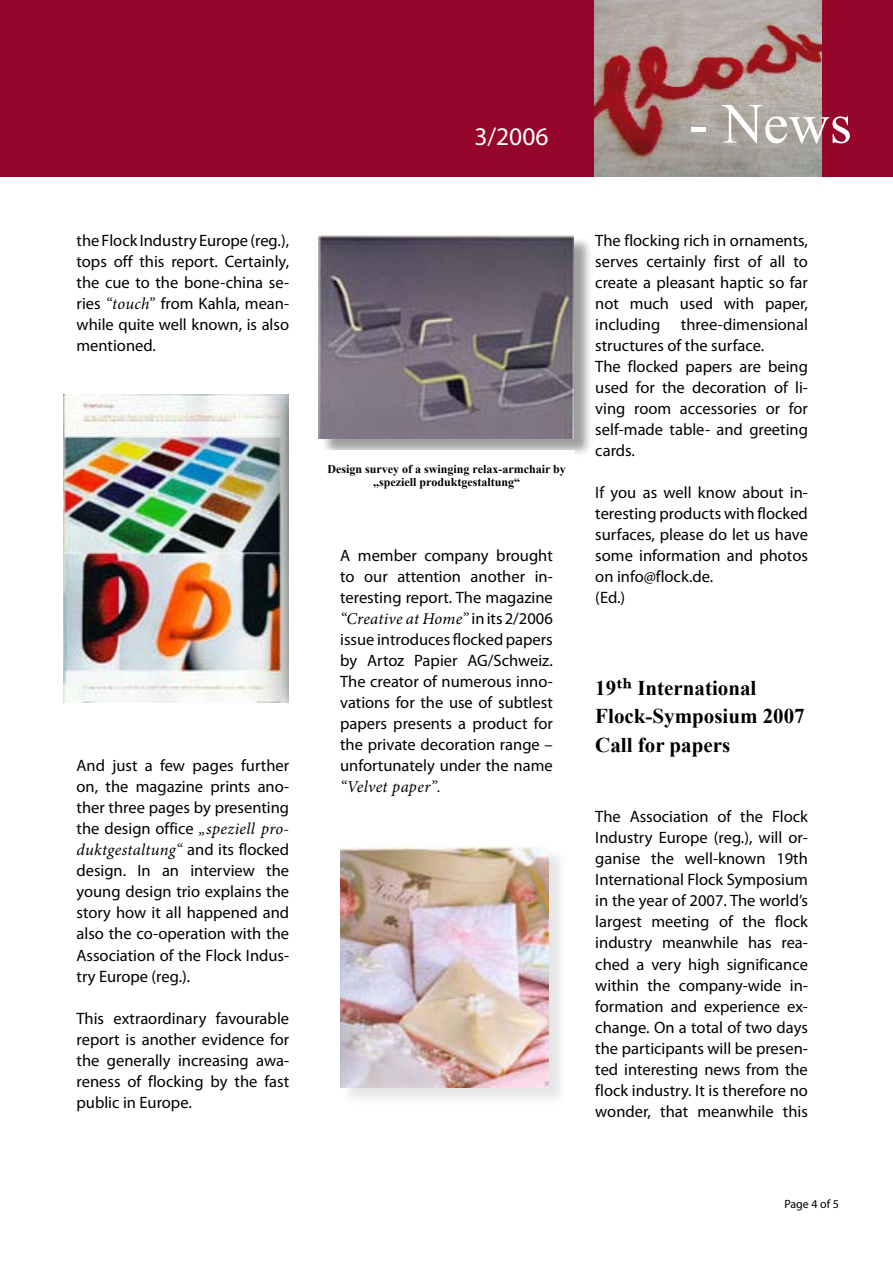
<style>
.page{position:relative;width:893px;height:1263px;background:#fff}
.page>*{position:absolute;margin:0;border:0;box-sizing:border-box;transform-origin:0 0}
.t1{font:57px "Times New Roman";color:#fff}
.t2{font:25.5px "Myriad Pro";color:#fff}
.t3{font:700 21px/28.5px "Times New Roman";color:#000}
.t4{font:16.5px/21px "Myriad Pro";color:#000;text-align:justify}
.t5{font:italic 16.5px "Minion Pro";letter-spacing:.015em;color:#000}
.t6{font:700 12px/13.5px "Times New Roman";color:#000;text-align:center}
.t7{font:12px "Myriad Pro";color:#000}
.s1{font-family:"Minion Pro";font-style:italic}
.s2{font-family:"Myriad Pro";font-style:normal}
.s3{font-family:"Minion Pro";font-size:24px}
</style>
<div class="page">
<svg style="left:0;top:0;width:893px;height:176px;background:#9a2841"></svg>
<img style="left:64px;top:395px;width:225px;height:307px">
<div style="left:320px;top:236px;width:274px;height:222px;background:#000;opacity:.38"></div>
<img style="left:319px;top:235px;width:255px;height:203px">
<div style="left:319px;top:450px;width:255px;height:48px;background:#fff"></div>
<div style="left:342px;top:848px;width:226px;height:259px;background:#dddedf;opacity:.75"></div>
<img style="left:340px;top:846px;width:208px;height:241px">
<p class="t4" style="left:77px;top:230px;width:214px">the Flock Industry Europe (reg.), tops off this report. Certainly, the cue to the bone-china se&shy;ries <span class="s1">“touch”</span> from Kahla, mean&shy;while quite well known, is also mentioned.</p>
<p class="t4" style="left:77px;top:755px;width:214px">And just a few pages further on, the magazine prints ano&shy;ther three pages by presenting the design office <span class="s1">„speziell pro-</span></p>
<p class="t5" style="left:77px;top:839px;width:214px">duktgestaltung“ <span class="s2">and its flocked</span></p>
<p class="t4" style="left:77px;top:860px;width:214px">design. In an interview the young design trio explains the story how it all happened and also the co-operation with the Association of the Flock Indus&shy;try Europe (reg.).</p>
<p class="t4" style="left:77px;top:1007px;width:214px">This extraordinary favourable report is another evidence for the generally increasing awa&shy;reness of flocking by the fast public in Europe.</p>
<h2 class="t2" style="left:474px;top:121px;width:76px">3/2006</h2>
<h1 class="t1" style="left:689px;top:85px;width:165px">- News</h1>
<p class="t6" style="left:328px;top:461px;width:240px">Design survey of a swinging relax-armchair by „speziell produktgestaltung“</p>
<p class="t4" style="left:340px;top:545px;width:214px">A member company brought to our attention another in&shy;teresting report. The magazine</p>
<p class="t5" style="left:340px;top:608px;width:214px">“Creative at Home” <span class="s2">in its 2/2006</span></p>
<p class="t4" style="left:340px;top:629px;width:214px">issue introduces flocked papers by Artoz Papier AG/Schweiz.<br>The creator of numerous inno&shy;vations for the use of subtlest papers presents a product for the private decoration range – unfortunately under the name</p>
<p class="t5" style="left:340px;top:776px;width:102px">“Velvet paper”.</p>
<p class="t4" style="left:595px;top:230px;width:214px">The flocking rich in ornaments, serves certainly first of all to create a pleasant haptic so far not much used with paper, including</p>
<p class="t4" style="left:595px;top:314px;width:214px;text-align:left;text-indent:86px">three-dimensional structures of the surface.<br>The flocked papers are being used for the decoration of li&shy;ving room accessories or for self-made table- and greeting cards.</p>
<p class="t4" style="left:595px;top:482px;width:214px;text-align:left">If you as well know about in&shy;teresting products with flocked surfaces, please do let us have some information and photos on info@flock.de.<br>(Ed.)</p>
<p class="t3" style="left:595px;top:673px;width:211px">19<span class="s3">th</span> International<br>Flock-Symposium 2007<br>Call for papers</p>
<p class="t4" style="left:595px;top:806px;width:214px">The Association of the Flock Industry Europe (reg.), will or&shy;ganise the well-known 1 9th International Flock Symposium in the year of 2007. The world’s largest meeting of the flock industry meanwhile has rea&shy;ched a very high significance within the company-wide in&shy;formation and experience ex&shy;change. On a total of two days the participants will be presen&shy;ted interesting news from the flock industry. It is therefore no wonder, that meanwhile this</p>
<p class="t7" style="left:784px;top:1197px;width:56px">Page of 5</p>
</div>
